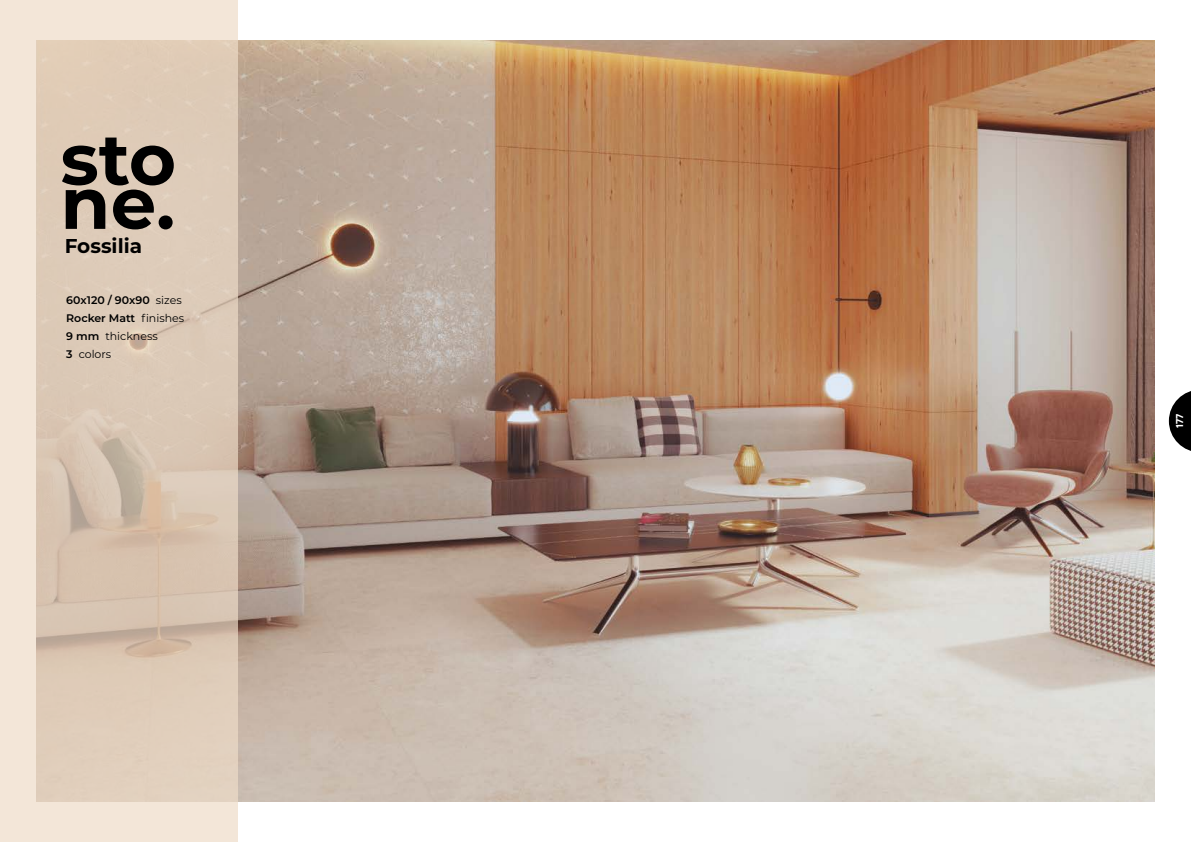
<style>
.page{position:relative;width:1191px;height:842px;background:#fff}
.page>*{position:absolute;margin:0;border:0;box-sizing:border-box;transform-origin:0 0}
.t1{font:700 72px "Montserrat";color:#000}
.t2{font:700 20px "Montserrat";color:#000}
.t3{font:11px/18px "Montserrat";color:#000}
.t4{font:700 10px "TT Commons Pro";color:#fff}
.s1{font-weight:600}
</style>
<div class="page">
<svg style="left:1168px;top:391px;width:23px;height:60px"></svg>
<img style="left:238px;top:41px;width:917px;height:760px">
<svg style="left:0;top:0;width:238px;height:842px;background:#e0cebd"></svg>
<h1 class="t1" style="left:61px;top:107px;width:117px">sto</h1>
<h1 class="t1" style="left:61px;top:151px;width:116px">ne.</h1>
<h2 class="t2" style="left:65px;top:231px;width:79px">Fossilia</h2>
<p class="t3" style="left:66px;top:291px;width:120px"><span class="s1">60x120 / 90x90</span> sizes<br><span class="s1">Rocker Matt</span> finishes<br><span class="s1">9 mm</span> thickness<br><span class="s1">3</span> colors</p>
<p class="t4" style="left:1172px;top:428px;width:16px;rotate:-90deg">177</p>
</div>
